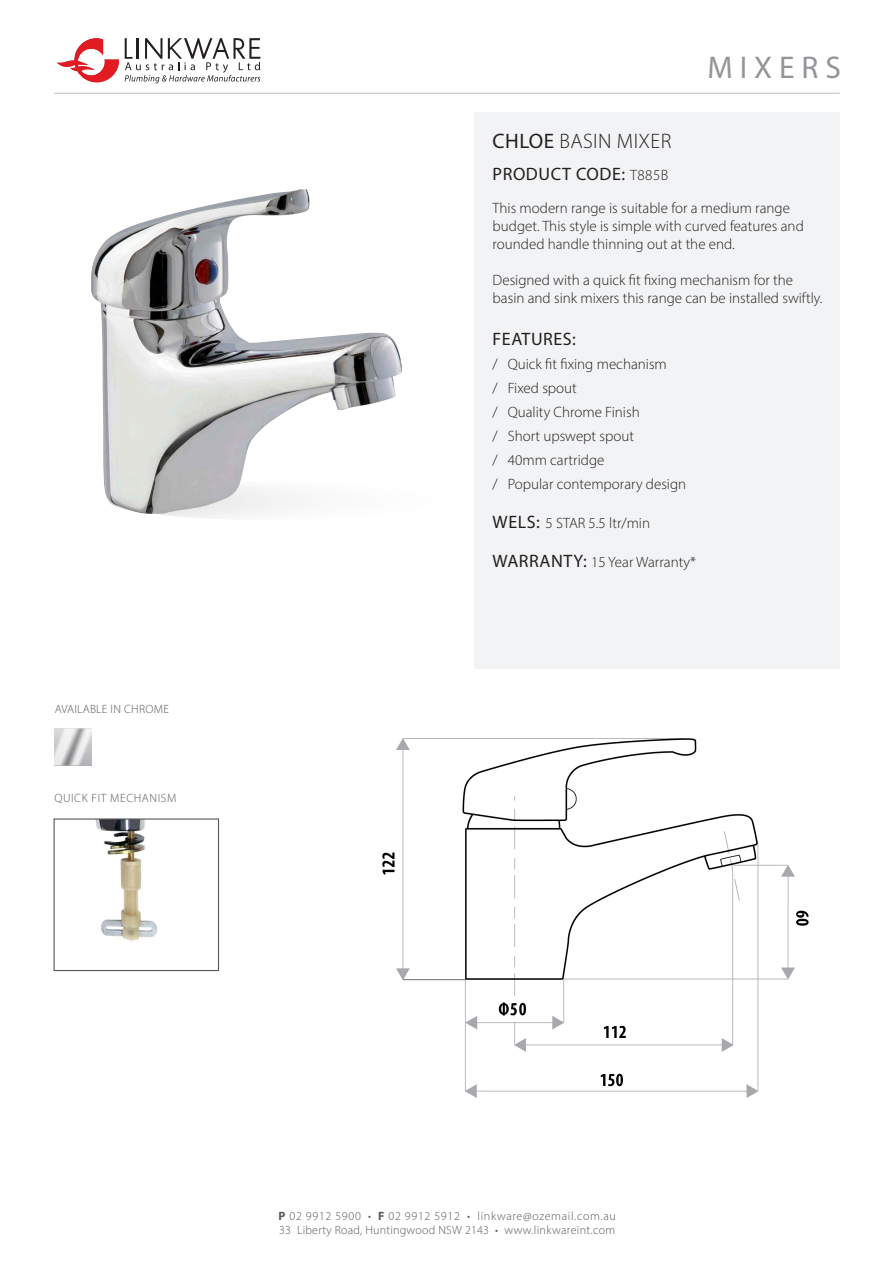
<style>
.page{position:relative;width:893px;height:1263px;background:#fff}
.page>*{position:absolute;margin:0;border:0;box-sizing:border-box;transform-origin:0 0}
.t1{font:31.5px "Myriad Pro";letter-spacing:.22em;color:#939598}
.t2{font:300 21px "Myriad Pro";letter-spacing:.02em;color:#231f20}
.t3{font:18px "Myriad Pro";letter-spacing:.03em;color:#231f20}
.t4{font:300 15px/18px "Myriad Pro";color:#231f20}
.t5{font:300 12px "Myriad Pro";letter-spacing:.03em;color:#57585a}
.t6{font:300 12px "Myriad Pro";letter-spacing:.055em;color:#57585a}
.t7{font:300 12px "Myriad Pro";letter-spacing:.05em;color:#57585a}
.s1{font-weight:400}
.s2{font-weight:300;font-size:15px}
.s3{font-weight:400;font-size:18px}
.s4{font-weight:700}
</style>
<div class="page">
<hr style="left:54px;top:93px;width:786px;height:1px;background:#bcbdc0">
<svg style="left:57px;top:38px;width:62px;height:44px"></svg>
<svg style="left:125px;top:38px;width:135px;height:45px"></svg>
<div style="left:474px;top:112px;width:366px;height:556px;background:#f2f3f4"></div>
<img style="left:95px;top:820px;width:62px;height:121px">
<div style="left:54px;top:818px;width:165px;height:153px;border:1px solid #57585a"></div>
<img style="left:382px;top:738px;width:427px;height:360px">
<div style="left:109px;top:481px;width:384px;height:40px;background:#fefefe;border-radius:50%"></div>
<img style="left:91px;top:189px;width:311px;height:325px">
<svg style="left:54px;top:728px;width:38px;height:37px"></svg>
<p class="t5" style="left:55px;top:702px;width:116px">AVAILABLE IN CHROME</p>
<p class="t7" style="left:54px;top:791px;width:124px">QUICK FIT MECHANISM</p>
<p class="t1" style="left:707px;top:48px;width:135px">MIXERS</p>
<p class="t2" style="left:493px;top:129px;width:180px"><span class="s1">CHLOE</span> BASIN MIXER</p>
<p class="t3" style="left:493px;top:163px;width:177px">PRODUCT CODE: <span class="s2">T885B</span></p>
<p class="t4" style="left:493px;top:199px;width:313px">This modern range is suitable for a medium range budget. This style is simple with curved features and rounded handle thinning out at the end.</p>
<p class="t4" style="left:493px;top:271px;width:331px">Designed with a quick fit fixing mechanism for the basin and sink mixers this range can be installed swiftly.</p>
<p class="t3" style="left:493px;top:328px;width:85px">FEATURES:</p>
<p class="t4" style="left:493px;top:355px;width:176px">/ Quick fit fixing mechanism</p>
<p class="t4" style="left:493px;top:379px;width:86px">/ Fixed spout</p>
<p class="t4" style="left:493px;top:403px;width:149px">/ Quality Chrome Finish</p>
<p class="t4" style="left:493px;top:427px;width:143px">/ Short upswept spout</p>
<p class="t4" style="left:493px;top:451px;width:113px">/ 40mm cartridge</p>
<p class="t4" style="left:493px;top:475px;width:195px">/ Popular contemporary design</p>
<p class="t4" style="left:493px;top:514px;width:159px"><span class="s3">WELS:</span> 5 STAR 5.5 ltr/min</p>
<p class="t4" style="left:493px;top:553px;width:205px"><span class="s3">WARRANTY:</span> 15 Year Warranty*</p>
<p class="t6" style="left:279px;top:1209px;width:339px"><span class="s4">P</span> 02 9912 5900 • <span class="s4">F</span> 02 9912 5912 • linkware@ozemail.com.au</p>
<p class="t5" style="left:279px;top:1223px;width:338px">33 Liberty Road, Huntingwood NSW 2143 • www.linkwareint.com</p>
</div>
